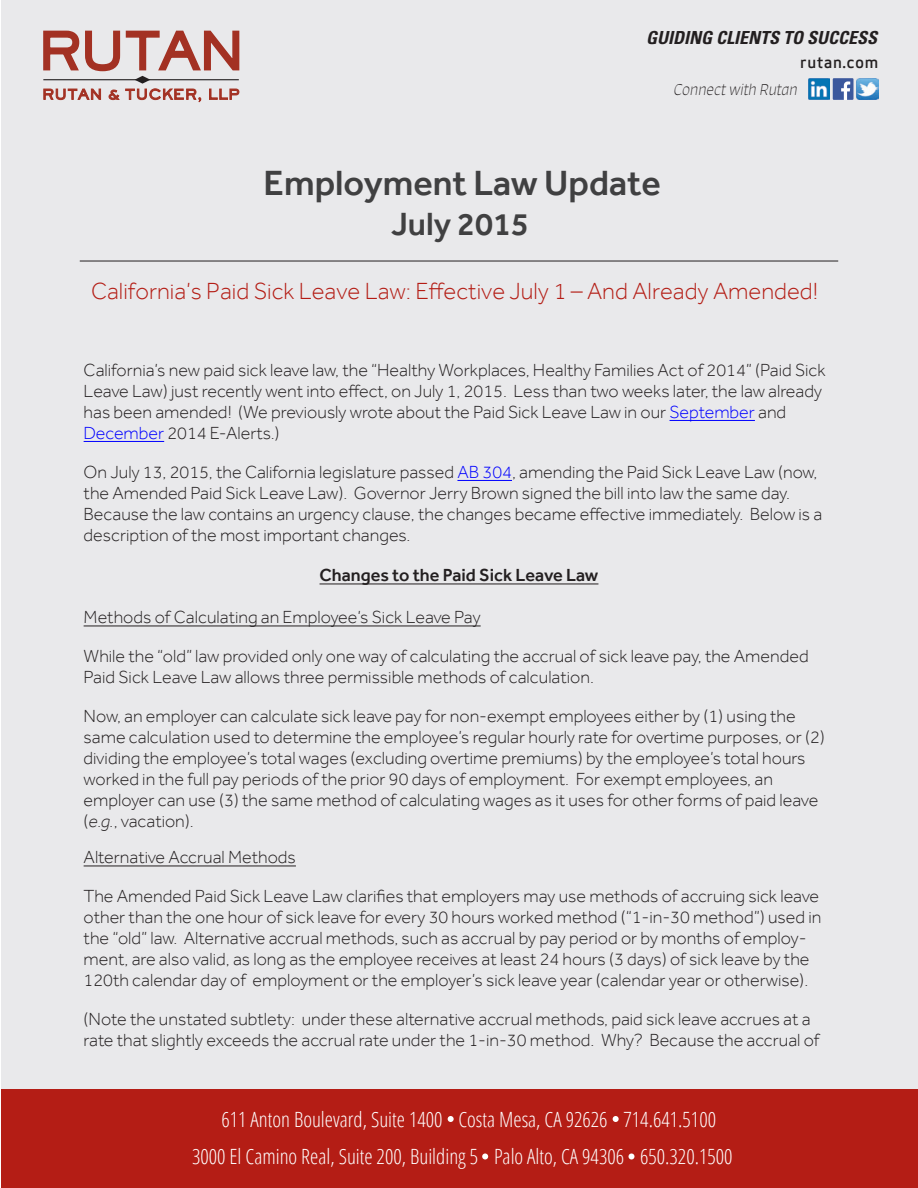
<style>
.page{position:relative;width:918px;height:1188px;background:#fff}
.page>*{position:absolute;margin:0;border:0;box-sizing:border-box;transform-origin:0 0}
.t1{font:500 36px "Effra";color:#404041}
.t2{font:500 33px "Effra";color:#404041}
.t3{font:300 24px "Effra";color:#b41d15}
.t4{font:300 condensed 21px/37.3px "Open Sans";color:#fff}
.t5{font:300 18px/21px "Effra";color:#231f20}
.t6{font:500 18px "Effra";color:#231f20}
.t7{font:italic 700 condensed 18px "Univers LT Std";color:#231f20}
.t8{font:500 16.5px "Apex Sans";letter-spacing:.03em;color:#231f20}
.t9{font:italic 100 15px "Signo";color:#231f20}
.s1{color:#00f}
.s2{font-style:italic}
</style>
<div class="page">
<div style="left:1px;top:0;width:917px;height:1188px;background:#e9e9eb"></div>
<svg style="left:43px;top:30px;width:197px;height:73px"></svg>
<img style="left:856px;top:78px;width:22px;height:22px">
<img style="left:808px;top:78px;width:22px;height:22px">
<svg style="left:833px;top:78px;width:21px;height:22px"></svg>
<hr style="left:80px;top:261px;width:758px;height:1px;background:#231f20">
<div style="left:1px;top:1089px;width:917px;height:99px;background:#b41d15"></div>
<svg style="left:448px;top:1116px;width:6px;height:6px"></svg>
<svg style="left:613px;top:1116px;width:6px;height:6px"></svg>
<svg style="left:482px;top:1154px;width:6px;height:6px"></svg>
<svg style="left:628px;top:1154px;width:6px;height:6px"></svg>
<hr style="left:670px;top:420px;width:85px;height:1px;background:#00f">
<hr style="left:84px;top:441px;width:80px;height:1px;background:#00f">
<hr style="left:457px;top:480px;width:55px;height:1px;background:#00f">
<hr style="left:320px;top:584px;width:278px;height:1px;background:#231f20">
<hr style="left:84px;top:626px;width:397px;height:1px;background:#231f20">
<hr style="left:84px;top:866px;width:212px;height:1px;background:#231f20">
<p class="t7" style="left:646px;top:27px;width:233px">GUIDING CLIENTS TO SUCCESS</p>
<p class="t9" style="left:674px;top:80px;width:125px">Connect with Rutan</p>
<p class="t8" style="left:800px;top:48px;width:80px">rutan.com</p>
<h1 class="t1" style="left:264px;top:161px;width:399px">Employment Law Update</h1>
<h2 class="t2" style="left:391px;top:205px;width:139px">July 2015</h2>
<h3 class="t3" style="left:91px;top:278px;width:729px">California’s Paid Sick Leave Law: Effective July 1 – And Already Amended!</h3>
<p class="t5" style="left:84px;top:359px;width:743px">California’s new paid sick leave law, the “Healthy Workplaces, Healthy Families Act of 2014” (Paid Sick Leave Law) just recently went into effect, on July 1, 2015. Less than two weeks later, the law already has been amended! (We previously wrote about the Paid Sick Leave Law in our <span class="s1">September</span> and <span class="s1">December</span> 2014 E-Alerts.)</p>
<p class="t5" style="left:84px;top:461px;width:740px">On July 13, 2015, the California legislature passed <span class="s1">AB 304</span>, amending the Paid Sick Leave Law (now, the Amended Paid Sick Leave Law). Governor Jerry Brown signed the bill into law the same day.<br>Because the law contains an urgency clause, the changes became effective immediately. Below is a description of the most important changes.</p>
<p class="t6" style="left:320px;top:565px;width:280px">Changes to the Paid Sick Leave Law</p>
<p class="t5" style="left:84px;top:598px;width:727px;line-height:39px">Methods of Calculating an Employee’s Sick Leave Pay<br>While the “old” law provided only one way of calculating the accrual of sick leave pay, the Amended</p>
<p class="t5" style="left:84px;top:658px;width:714px;line-height:39px">Paid Sick Leave Law allows three permissible methods of calculation.<br>Now, an employer can calculate sick leave pay for non-exempt employees either by (1) using the</p>
<p class="t5" style="left:84px;top:727px;width:743px">same calculation used to determine the employee’s regular hourly rate for overtime purposes, or (2) dividing the employee’s total wages (excluding overtime premiums) by the employee’s total hours worked in the full pay periods of the prior 90 days of employment. For exempt employees, an employer can use (3) the same method of calculating wages as it uses for other forms of paid leave (<span class="s2">e.g.</span>, vacation).</p>
<p class="t5" style="left:84px;top:838px;width:737px;line-height:39px">Alternative Accrual Methods<br>The Amended Paid Sick Leave Law clarifies that employers may use methods of accruing sick leave</p>
<p class="t5" style="left:84px;top:907px;width:739px">other than the one hour of sick leave for every 30 hours worked method (“1-in-30 method”) used in the “old” law. Alternative accrual methods, such as accrual by pay period or by months of employ&shy;ment, are also valid, as long as the employee receives at least 24 hours (3 days) of sick leave by the 120th calendar day of employment or the employer’s sick leave year (calendar year or otherwise).</p>
<p class="t5" style="left:84px;top:1009px;width:738px">(Note the unstated subtlety: under these alternative accrual methods, paid sick leave accrues at a rate that slightly exceeds the accrual rate under the 1-in-30 method. Why? Because the accrual of</p>
<p class="t4" style="left:192px;top:1100px;width:542px;text-indent:29px">611 Anton Boulevard, Suite 1400 Costa Mesa, CA 92626 714.641.5100<br>3000 El Camino Real, Suite 200, Building 5 Palo Alto, CA 94306 650.320.1500</p>
</div>
